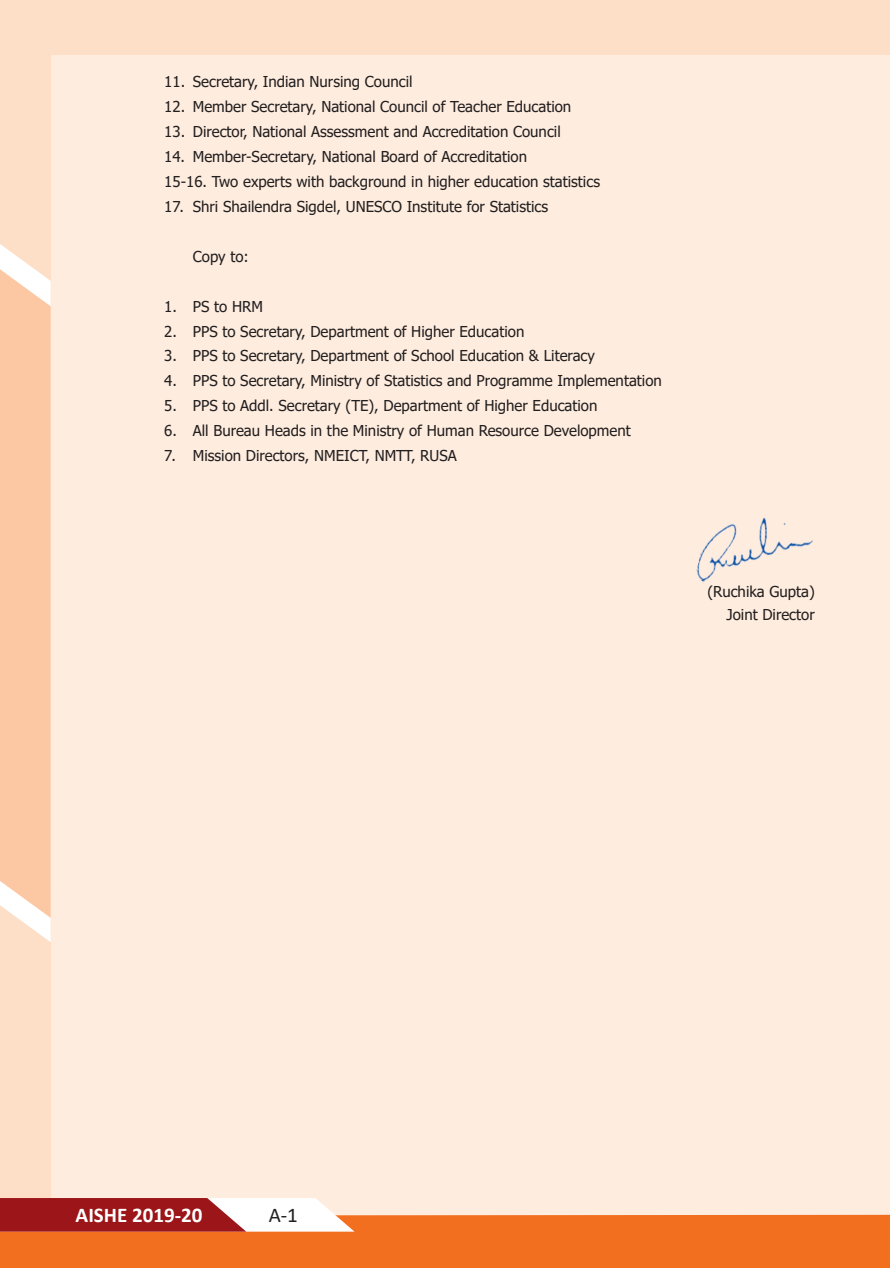
<style>
.page{position:relative;width:890px;height:1268px;background:#fff}
.page>*{position:absolute;margin:0;border:0;box-sizing:border-box;transform-origin:0 0}
.t1{font:700 21px "Calibri";color:#fff}
.t2{font:21px "Calibri";color:#221f1f}
.t3{font:15px/24.9px "Tahoma";color:#221f1f}
</style>
<div class="page">
<div style="left:0;top:0;width:890px;height:1267px;background:#feecdf"></div>
<div style="left:0;top:0;width:51px;height:1267px;background:#fddec6"></div>
<div style="left:0;top:0;width:890px;height:55px;background:#fddec6"></div>
<div style="left:0;top:1214px;width:890px;height:53px;background:#f36f20"></div>
<svg style="left:0;top:1198px;width:354px;height:33px;background:#bf6667"></svg>
<svg style="left:0;top:244px;width:51px;height:698px;background:#fccdab"></svg>
<img style="left:696px;top:517px;width:117px;height:65px">
<p class="t3" style="left:164px;top:70px;width:250px">11. Secretary, Indian Nursing Council</p>
<p class="t3" style="left:164px;top:95px;width:408px">12. Member Secretary, National Council of Teacher Education</p>
<p class="t3" style="left:164px;top:120px;width:398px">13. Director, National Assessment and Accreditation Council</p>
<p class="t3" style="left:164px;top:145px;width:437px">14. Member-Secretary, National Board of Accreditation<br>15-16. Two experts with background in higher education statistics</p>
<p class="t3" style="left:164px;top:195px;width:385px">17. Shri Shailendra Sigdel, UNESCO Institute for Statistics</p>
<p class="t3" style="left:193px;top:245px;width:58px">Copy to:</p>
<p class="t3" style="left:164px;top:295px;width:100px">1. PS to HRM</p>
<p class="t3" style="left:164px;top:320px;width:361px">2. PPS to Secretary, Department of Higher Education</p>
<p class="t3" style="left:164px;top:344px;width:432px">3. PPS to Secretary, Department of School Education &amp; Literacy</p>
<p class="t3" style="left:164px;top:370px;width:499px">4. PPS to Secretary, Ministry of Statistics and Programme Implementation</p>
<p class="t3" style="left:164px;top:395px;width:434px">5. PPS to Addl. Secretary (TE), Department of Higher Education</p>
<p class="t3" style="left:164px;top:419px;width:468px">6. All Bureau Heads in the Ministry of Human Resource Development</p>
<p class="t3" style="left:164px;top:444px;width:294px">7. Mission Directors, NMEICT, NMTT, RUSA</p>
<p class="t3" style="left:707px;top:581px;width:109px;line-height:22.5px;text-align:right">(Ruchika Gupta)<br>Joint Director</p>
<h1 class="t1" style="left:76px;top:1202px;width:128px">AISHE 2019-20</h1>
<h1 class="t2" style="left:269px;top:1202px;width:31px">A-1</h1>
</div>
